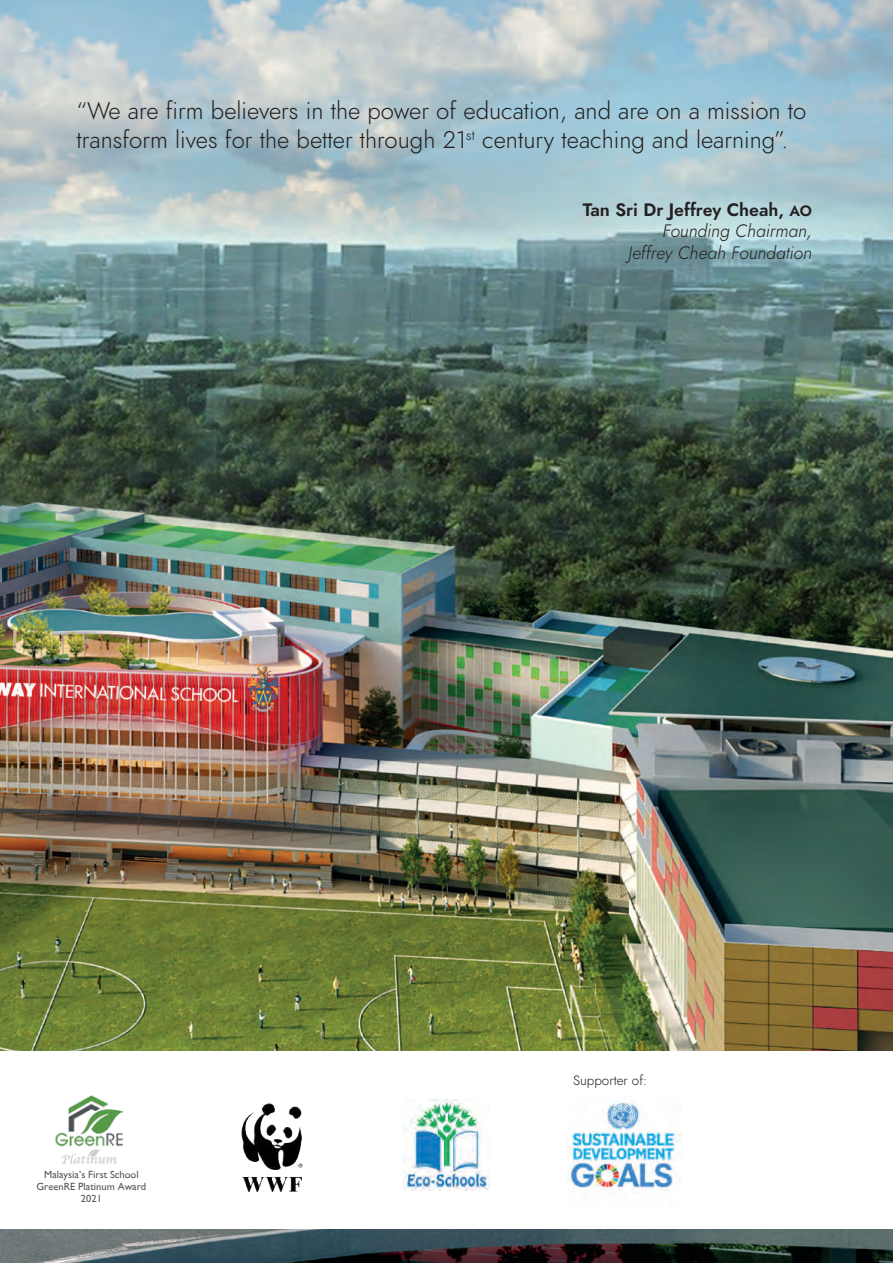
<style>
.page{position:relative;width:893px;height:1263px;background:#fff}
.page>*{position:absolute;margin:0;border:0;box-sizing:border-box;transform-origin:0 0}
.t1{font:300 24px/28.8px "Jost";color:#231f20}
.t2{font:italic 300 18px/21px "Jost";color:#231f20;text-align:right}
.t3{font:18px "Jost Semi";color:#231f20}
.t4{font:300 13.5px "Jost";color:#231f20}
.t5{font:10.5px/12px "Gill Sans";color:#57585a;text-align:center}
.s1{font-size:15px}
</style>
<div class="page">
<img style="left:0;top:0;width:893px;height:1263px">
<div style="left:0;top:1051px;width:893px;height:178px;background:#fff"></div>
<img style="left:55px;top:1095px;width:69px;height:70px">
<img style="left:567px;top:1101px;width:115px;height:93px">
<img style="left:241px;top:1103px;width:62px;height:90px">
<img style="left:403px;top:1100px;width:87px;height:90px">
<p class="t1" style="left:77px;top:97px;width:731px">“We are firm believers in the power of education, and are on a mission to transform lives for the better through 21<sup>st</sup> century teaching and learning”.</p>
<p class="t3" style="left:583px;top:198px;width:231px">Tan Sri Dr Jeffrey Cheah, <span class="s1">AO</span></p>
<p class="t2" style="left:628px;top:221px;width:185px">Founding Chairman,<br>Jeffrey Cheah Foundation</p>
<p class="t5" style="left:37px;top:1168px;width:111px">Malaysia’s First School<br>GreenRE Platinum Award<br>2021</p>
<p class="t4" style="left:573px;top:1071px;width:76px">Supporter of:</p>
</div>
